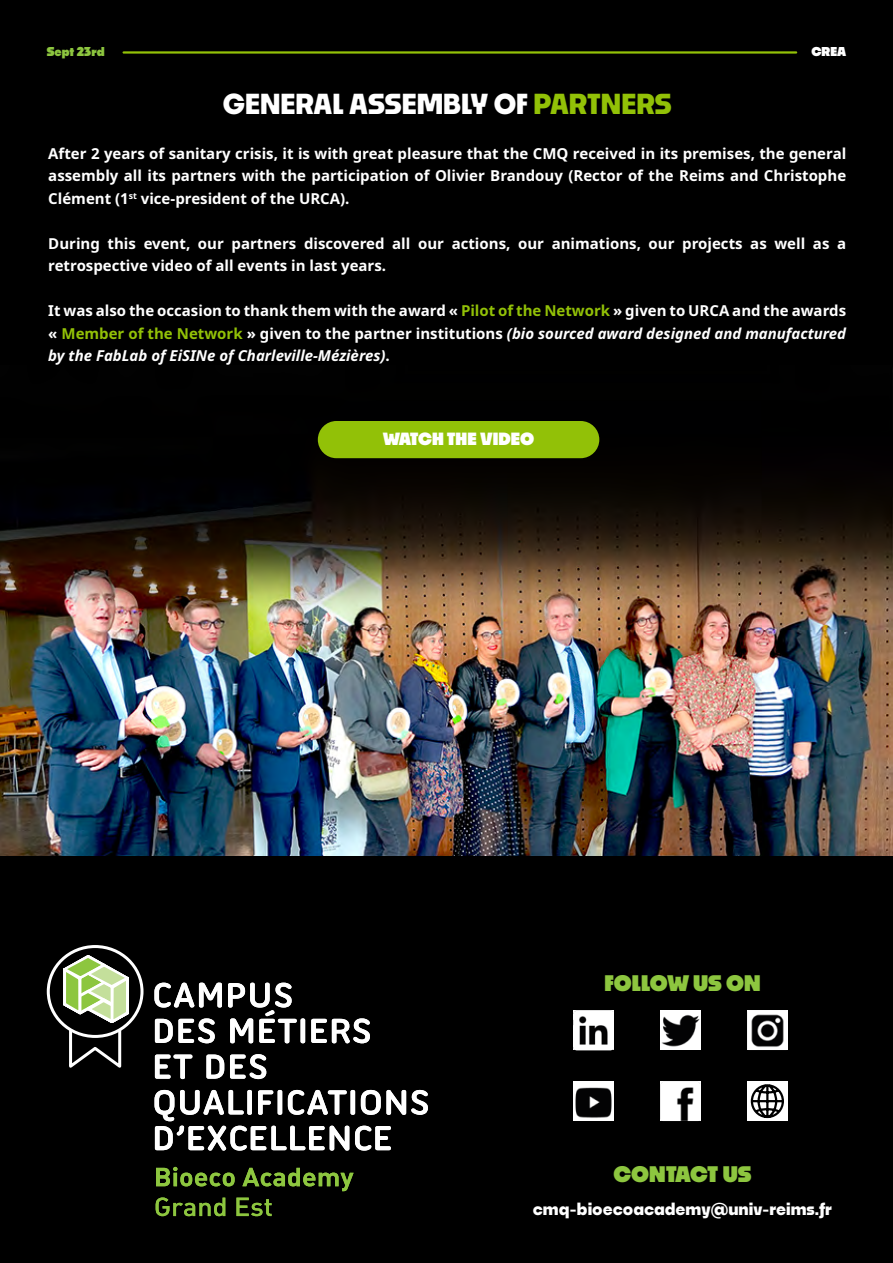
<style>
.page{position:relative;width:893px;height:1263px;background:#000}
.page>*{position:absolute;margin:0;border:0;box-sizing:border-box;transform-origin:0 0}
.t1{font:700 27px "Noka";color:#fff}
.t2{font:900 21px "Noka";color:#8dc63f}
.t3{font:700 16.5px "Noka";color:#fff}
.t4{font:900 16.5px "Noka";color:#fff}
.t5{font:700 15px/22.5px "Noto Sans";color:#fff;text-align:justify}
.t6{font:900 12px "Noka";color:#8dc63f}
.t7{font:900 12px "Noka";color:#fff}
.s1{color:#92c107}
.s2{font-style:italic}
</style>
<div class="page">
<img style="left:574px;top:1010px;width:40px;height:40px">
<img style="left:661px;top:1010px;width:40px;height:40px">
<img style="left:747px;top:1010px;width:40px;height:40px">
<img style="left:574px;top:1081px;width:40px;height:40px">
<img style="left:661px;top:1081px;width:40px;height:40px">
<svg style="left:156px;top:1167px;width:79px;height:19px"></svg>
<svg style="left:242px;top:1168px;width:112px;height:23px"></svg>
<svg style="left:156px;top:1197px;width:69px;height:19px"></svg>
<svg style="left:236px;top:1197px;width:36px;height:19px"></svg>
<svg style="left:154px;top:982px;width:68px;height:25px"></svg>
<svg style="left:155px;top:1018px;width:60px;height:25px"></svg>
<svg style="left:228px;top:983px;width:77px;height:60px"></svg>
<svg style="left:311px;top:1018px;width:59px;height:25px"></svg>
<svg style="left:155px;top:1054px;width:37px;height:25px"></svg>
<svg style="left:206px;top:1054px;width:18px;height:25px"></svg>
<svg style="left:230px;top:1054px;width:36px;height:25px"></svg>
<svg style="left:155px;top:1090px;width:273px;height:61px"></svg>
<div style="left:47px;top:945px;width:97px;height:93px;border:3px solid #fff;border-radius:50%"></div>
<svg style="left:61px;top:954px;width:70px;height:114px"></svg>
<div style="left:747px;top:1081px;width:40px;height:40px;background:#fff"></div>
<svg style="left:750px;top:1084px;width:34px;height:35px"></svg>
<hr style="left:124px;top:51px;width:672px;height:3px;background:#92c107">
<img style="left:0;top:421px;width:893px;height:435px">
<div style="left:318px;top:421px;width:281px;height:37px;background:#92c107;border-radius:19px"></div>
<p class="t6" style="left:47px;top:44px;width:59px">Sept 23rd</p>
<p class="t7" style="left:811px;top:44px;width:36px">CREA</p>
<h1 class="t1" style="left:223px;top:87px;width:450px">GENERAL ASSEMBLY OF <span class="s1">PARTNERS</span></h1>
<p class="t5" style="left:48px;top:143px;width:799px">After 2 years of sanitary crisis, it is with great pleasure that the CMQ received in its premises, the general assembly all its partners with the participation of Olivier Brandouy (Rector of the Reims and Christophe Clément (1<sup>st</sup> vice-president of the URCA).</p>
<p class="t5" style="left:48px;top:233px;width:799px">During this event, our partners discovered all our actions, our animations, our projects as well as a retrospective video of all events in last years.</p>
<p class="t5" style="left:48px;top:300px;width:799px">It was also the occasion to thank them with the award « <span class="s1">Pilot of the Network</span> » given to URCA and the awards « <span class="s1">Member of the Network</span> » given to the partner institutions <span class="s2">(bio sourced award designed and manufactured by the FabLab of EiSINe of Charleville-Mézières)</span>.</p>
<p class="t4" style="left:383px;top:428px;width:153px">WATCH THE VIDEO</p>
<h2 class="t2" style="left:604px;top:969px;width:158px">FOLLOW US ON</h2>
<h2 class="t2" style="left:613px;top:1161px;width:140px">CONTACT US</h2>
<p class="t3" style="left:533px;top:1198px;width:301px">cmq-bioecoacademy@univ-reims.fr</p>
</div>
